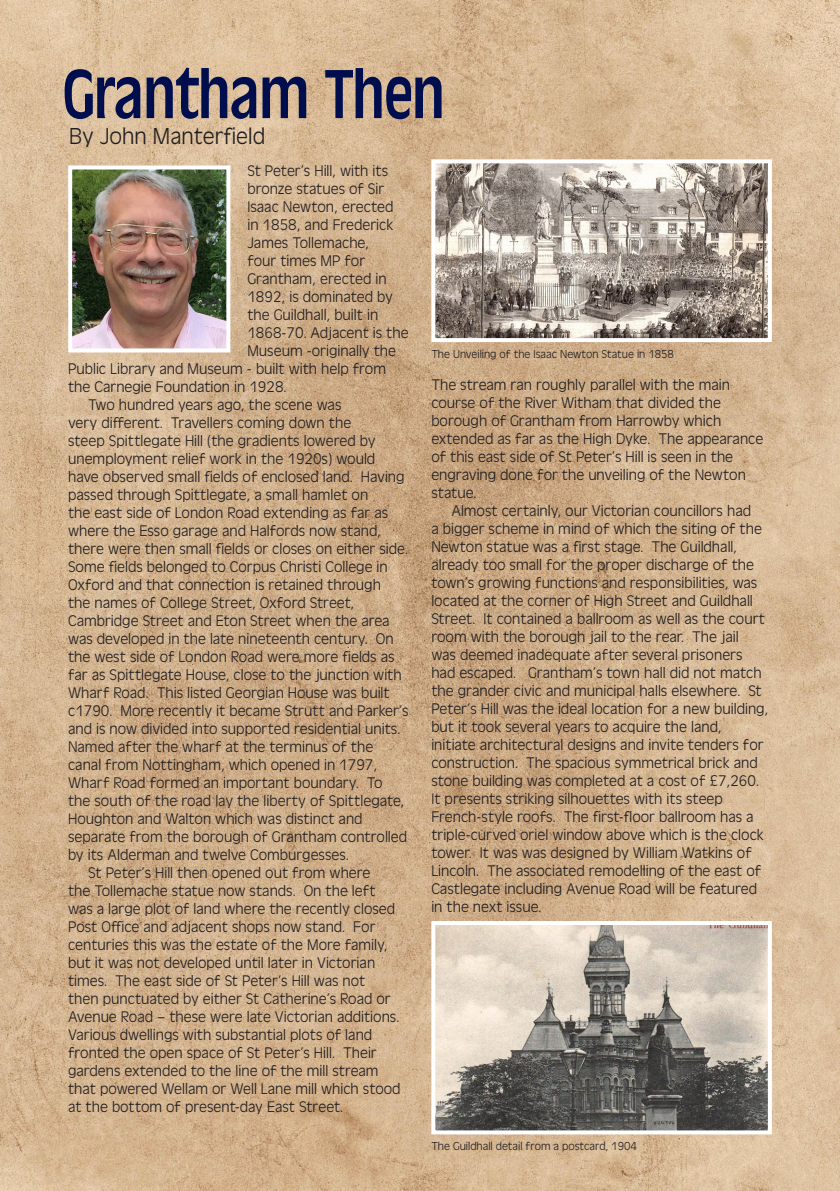
<style>
.page{position:relative;width:840px;height:1191px;background:#fff}
.page>*{position:absolute;margin:0;border:0;box-sizing:border-box;transform-origin:0 0}
.Headings{font:72px "Antique Oli Con";color:#000e4e}
.Body_copy{font:300 24px "Antique Oli";color:#231f20}
.Body_copy-2{font:300 16px/18px "Antique Oli";color:#231f20}
.Body_copy-3{font:300 12px "Antique Oli";color:#231f20}
</style>
<div class="page">
<img style="left:0;top:0;width:839px;height:1191px">
<img style="left:73px;top:170px;width:152px;height:177px">
<div style="left:68px;top:165px;width:162px;height:187px;border:4px solid #fff"></div>
<img style="left:436px;top:164px;width:330px;height:173px">
<div style="left:431px;top:159px;width:340px;height:183px;border:4px solid #fff"></div>
<img style="left:436px;top:926px;width:330px;height:203px">
<div style="left:431px;top:921px;width:340px;height:213px;border:4px solid #fff"></div>
<svg style="left:65px;top:69px;width:75px;height:50px;background:#dec3a1"></svg>
<svg style="left:262px;top:77px;width:44px;height:41px;background:#dabd99"></svg>
<svg style="left:325px;top:68px;width:86px;height:51px;background:#d7b893"></svg>
<svg style="left:146px;top:68px;width:110px;height:51px;background:#dbbe9b"></svg>
<p class="Body_copy" style="left:69px;top:124px;width:197px">By John Manterfield</p>
<p class="Headings" style="left:411px;top:55px;width:35px">■</p>
<p class="Body_copy-2" style="left:247px;top:162px;width:142px">St Peter’s Hill, with its</p>
<p class="Body_copy-2" style="left:247px;top:180px;width:138px">bronze statues of Sir</p>
<p class="Body_copy-2" style="left:247px;top:198px;width:147px">Isaac Newton, erected</p>
<p class="Body_copy-2" style="left:247px;top:216px;width:147px">in 1858, and Frederick</p>
<p class="Body_copy-2" style="left:247px;top:234px;width:123px">James Tollemache,</p>
<p class="Body_copy-2" style="left:247px;top:252px;width:119px">four times MP for</p>
<p class="Body_copy-2" style="left:247px;top:270px;width:141px">Grantham, erected in</p>
<p class="Body_copy-2" style="left:247px;top:288px;width:147px">1892, is dominated by</p>
<p class="Body_copy-2" style="left:247px;top:306px;width:132px">the Guildhall, built in</p>
<p class="Body_copy-2" style="left:247px;top:324px;width:163px">1868-70. Adjacent is the</p>
<p class="Body_copy-2" style="left:247px;top:342px;width:150px">Museum -originally the</p>
<p class="Body_copy-2" style="left:68px;top:360px;width:319px">Public Library and Museum - built with help from</p>
<p class="Body_copy-2" style="left:68px;top:378px;width:220px">the Carnegie Foundation in 1928.</p>
<p class="Body_copy-2" style="left:68px;top:396px;width:342px;text-indent:20px">Two hundred years ago, the scene was<br>very different. Travellers coming down the<br>steep Spittlegate Hill (the gradients lowered by unemployment relief work in the 1920s) would have observed small fields of enclosed land. Having passed through Spittlegate, a small hamlet on<br>the east side of London Road extending as far as where the Esso garage and Halfords now stand, there were then small fields or closes on either side.<br>Some fields belonged to Corpus Christi College in Oxford and that connection is retained through<br>the names of College Street, Oxford Street, Cambridge Street and Eton Street when the area was developed in the late nineteenth century. On the west side of London Road were more fields as far as Spittlegate House, close to the junction with Wharf Road. This listed Georgian House was built c1790. More recently it became Strutt and Parker’s and is now divided into supported residential units.<br>Named after the wharf at the terminus of the canal from Nottingham, which opened in 1797, Wharf Road formed an important boundary. To the south of the road lay the liberty of Spittlegate, Houghton and Walton which was distinct and separate from the borough of Grantham controlled by its Alderman and twelve Comburgesses.</p>
<p class="Body_copy-2" style="left:68px;top:864px;width:334px;text-indent:20px">St Peter’s Hill then opened out from where<br>the Tollemache statue now stands. On the left was a large plot of land where the recently closed Post Office and adjacent shops now stand. For centuries this was the estate of the More family, but it was not developed until later in Victorian times. The east side of St Peter’s Hill was not<br>then punctuated by either St Catherine’s Road or Avenue Road – these were late Victorian additions.<br>Various dwellings with substantial plots of land fronted the open space of St Peter’s Hill. Their gardens extended to the line of the mill stream that powered Wellam or Well Lane mill which stood at the bottom of present-day East Street.</p>
<p class="Body_copy-3" style="left:431px;top:348px;width:244px">The Unveiling of the Isaac Newton Statue in 1858</p>
<p class="Body_copy-2" style="left:431px;top:376px;width:333px">The stream ran roughly parallel with the main course of the River Witham that divided the borough of Grantham from Harrowby which extended as far as the High Dyke. The appearance of this east side of St Peter’s Hill is seen in the engraving done for the unveiling of the Newton statue.</p>
<p class="Body_copy-2" style="left:431px;top:502px;width:338px;text-indent:20px">Almost certainly, our Victorian councillors had<br>a bigger scheme in mind of which the siting of the Newton statue was a first stage. The Guildhall, already too small for the proper discharge of the town’s growing functions and responsibilities, was located at the corner of High Street and Guildhall Street. It contained a ballroom as well as the court room with the borough jail to the rear. The jail<br>was deemed inadequate after several prisoners had escaped. Grantham’s town hall did not match the grander civic and municipal halls elsewhere. St Peter’s Hill was the ideal location for a new building, but it took several years to acquire the land, initiate architectural designs and invite tenders for construction. The spacious symmetrical brick and stone building was completed at a cost of £7,260.<br>It presents striking silhouettes with its steep French-style roofs. The first-floor ballroom has a triple-curved oriel window above which is the clock tower. It was was designed by William Watkins of Lincoln. The associated remodelling of the east of Castlegate including Avenue Road will be featured in the next issue.</p>
<p class="Body_copy-3" style="left:431px;top:1139px;width:207px">The Guildhall detail from a postcard, 1904</p>
</div>
